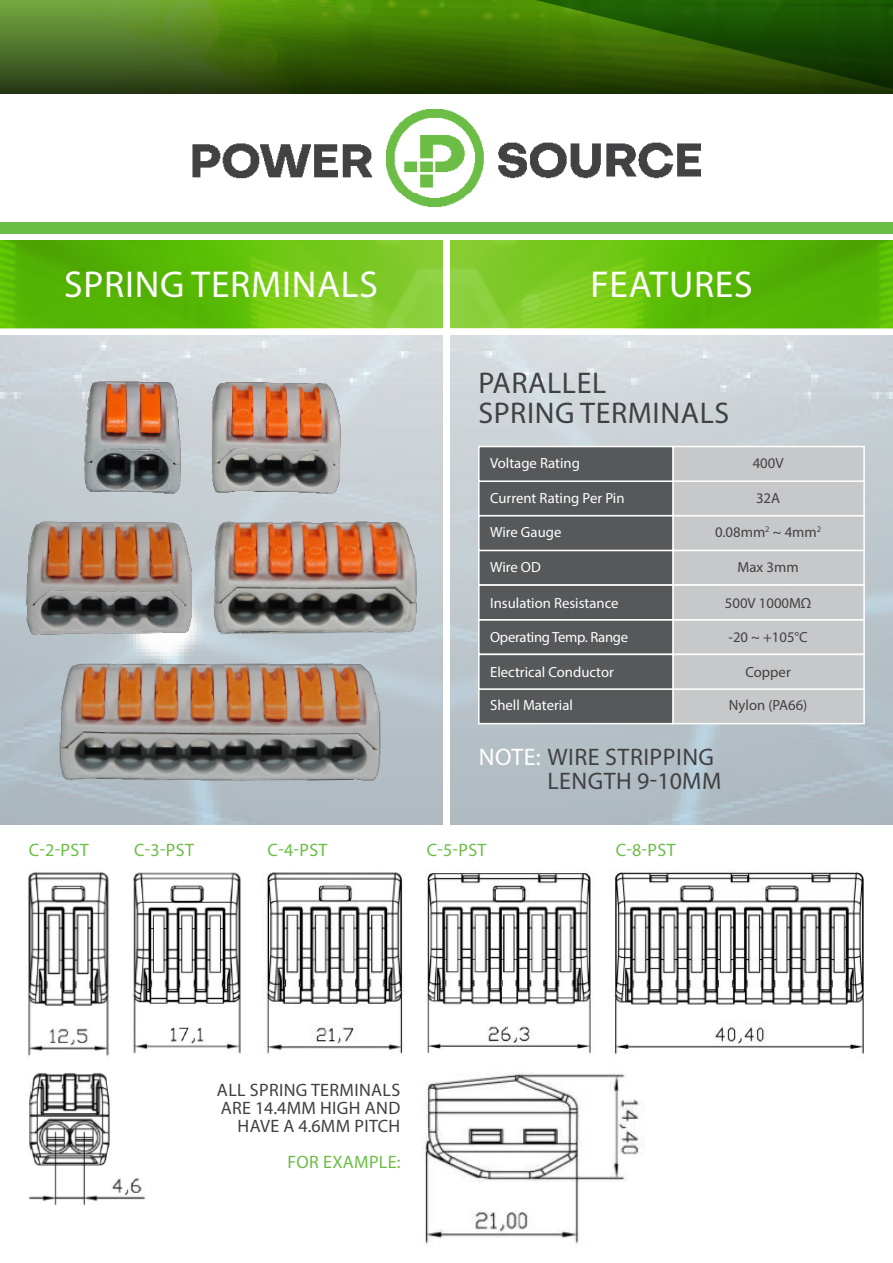
<style>
.page{position:relative;width:893px;height:1263px;background:#fff}
.page>*{position:absolute;margin:0;border:0;box-sizing:border-box;transform-origin:0 0}
.t1{font:37.5px "Myriad Pro";letter-spacing:.02em;color:#fff}
.t2{font:30px/30px "Myriad Pro";letter-spacing:.02em;color:#424142}
.t3{font:24px/24px "Myriad Pro";letter-spacing:.02em;color:#424142}
.t4{font:18px/18px "Myriad Pro";letter-spacing:.02em;color:#424142;text-align:right}
.t5{font:18px "Myriad Pro";letter-spacing:.02em;color:#6cbd46}
.t6{font:14.7px "Myriad Pro";color:#fff}
.t7{font:14.7px "Myriad Pro";color:#424142}
.t8{font:14.7px "Myriad Pro";letter-spacing:-.02em;color:#fff}
.s1{color:#fff}
</style>
<div class="page">
<div style="left:0;top:222px;width:893px;height:11px;background:#6cbd45"></div>
<svg style="left:0;top:0;width:893px;height:94px;background:#466d1b"></svg>
<svg style="left:334px;top:0;width:559px;height:92px;background:#2c5a03"></svg>
<img style="left:192px;top:143px;width:181px;height:36px">
<img style="left:498px;top:142px;width:203px;height:37px">
<img style="left:387px;top:109px;width:97px;height:98px">
<img style="left:0;top:241px;width:443px;height:87px">
<img style="left:450px;top:241px;width:443px;height:87px">
<div style="left:672px;top:480px;width:193px;height:36px;background:#c7c8ca"></div>
<div style="left:672px;top:446px;width:193px;height:36px;background:#c7c8ca;border:2px solid #fff"></div>
<div style="left:672px;top:619px;width:193px;height:36px;background:#c7c8ca;border:2px solid #fff"></div>
<div style="left:672px;top:550px;width:193px;height:36px;background:#c7c8ca;border:2px solid #fff"></div>
<div style="left:672px;top:688px;width:193px;height:36px;background:#c7c8ca;border:2px solid #fff"></div>
<div style="left:672px;top:515px;width:193px;height:36px;background:#c7c8ca;border:2px solid #fff"></div>
<div style="left:672px;top:654px;width:193px;height:36px;background:#c7c8ca;border:2px solid #fff"></div>
<div style="left:672px;top:584px;width:193px;height:36px;background:#c7c8ca;border:2px solid #fff"></div>
<div style="left:478px;top:480px;width:196px;height:36px;background:#57585a"></div>
<div style="left:478px;top:446px;width:196px;height:36px;background:#57585a;border:2px solid #fff"></div>
<div style="left:478px;top:619px;width:196px;height:36px;background:#57585a;border:2px solid #fff"></div>
<div style="left:478px;top:550px;width:196px;height:36px;background:#57585a"></div>
<div style="left:478px;top:688px;width:196px;height:36px;background:#57585a;border:2px solid #fff"></div>
<div style="left:478px;top:515px;width:196px;height:36px;background:#57585a;border:2px solid #fff"></div>
<div style="left:478px;top:654px;width:196px;height:36px;background:#57585a;border:2px solid #fff"></div>
<div style="left:478px;top:584px;width:196px;height:36px;background:#57585a;border:2px solid #fff"></div>
<img style="left:264px;top:872px;width:141px;height:184px">
<img style="left:427px;top:869px;width:164px;height:186px">
<img style="left:611px;top:869px;width:253px;height:186px">
<img style="left:28px;top:872px;width:81px;height:184px">
<img style="left:133px;top:872px;width:108px;height:182px">
<img style="left:422px;top:1072px;width:217px;height:172px">
<img style="left:77px;top:370px;width:116px;height:133px">
<img style="left:200px;top:375px;width:153px;height:118px">
<img style="left:13px;top:506px;width:190px;height:137px">
<img style="left:37px;top:636px;width:368px;height:160px">
<img style="left:201px;top:507px;width:227px;height:138px">
<img style="left:29px;top:1073px;width:117px;height:133px">
<div style="left:136px;top:1102px;width:20px;height:36px;background:#fff"></div>
<p class="t1" style="left:64px;top:261px;width:315px">SPRING TERMINALS</p>
<p class="t1" style="left:591px;top:261px;width:164px">FEATURES</p>
<p class="t2" style="left:478px;top:367px;width:252px">PARALLEL<br>SPRING TERMINALS</p>
<p class="t6" style="left:490px;top:454px;width:91px">Voltage Rating</p>
<p class="t7" style="left:753px;top:454px;width:32px">400V</p>
<p class="t6" style="left:490px;top:489px;width:136px">Current Rating Per Pin</p>
<p class="t7" style="left:756px;top:489px;width:26px">32A</p>
<p class="t6" style="left:490px;top:523px;width:73px">Wire Gauge</p>
<p class="t7" style="left:715px;top:523px;width:108px">0.08mm<sup>2</sup> ~ 4mm<sup>2</sup></p>
<p class="t6" style="left:490px;top:558px;width:52px">Wire OD</p>
<p class="t7" style="left:738px;top:558px;width:63px">Max 3mm</p>
<p class="t6" style="left:490px;top:594px;width:130px">Insulation Resistance</p>
<p class="t7" style="left:725px;top:594px;width:88px">500V 1000MΩ</p>
<p class="t8" style="left:490px;top:628px;width:140px">Operating Temp. Range</p>
<p class="t7" style="left:728px;top:628px;width:81px">-20 ~ +105°C</p>
<p class="t6" style="left:490px;top:663px;width:125px">Electrical Conductor</p>
<p class="t7" style="left:745px;top:663px;width:47px">Copper</p>
<p class="t6" style="left:490px;top:696px;width:84px">Shell Material</p>
<p class="t7" style="left:729px;top:696px;width:80px">Nylon (PA66)</p>
<p class="t3" style="left:547px;top:744px;width:175px;text-indent:-69px"><span class="s1">NOTE:</span> WIRE STRIPPING<br>LENGTH 9-10MM</p>
<p class="t5" style="left:29px;top:839px;width:61px">C-2-PST</p>
<p class="t5" style="left:134px;top:839px;width:61px">C-3-PST</p>
<p class="t5" style="left:268px;top:839px;width:61px">C-4-PST</p>
<p class="t5" style="left:427px;top:839px;width:61px">C-5-PST</p>
<p class="t5" style="left:616px;top:839px;width:61px">C-8-PST</p>
<p class="t4" style="left:217px;top:1081px;width:185px">ALL SPRING TERMINALS<br>ARE 14.4MM HIGH AND<br>HAVE A 4.6MM PITCH</p>
<p class="t5" style="left:287px;top:1151px;width:115px">FOR EXAMPLE:</p>
</div>
